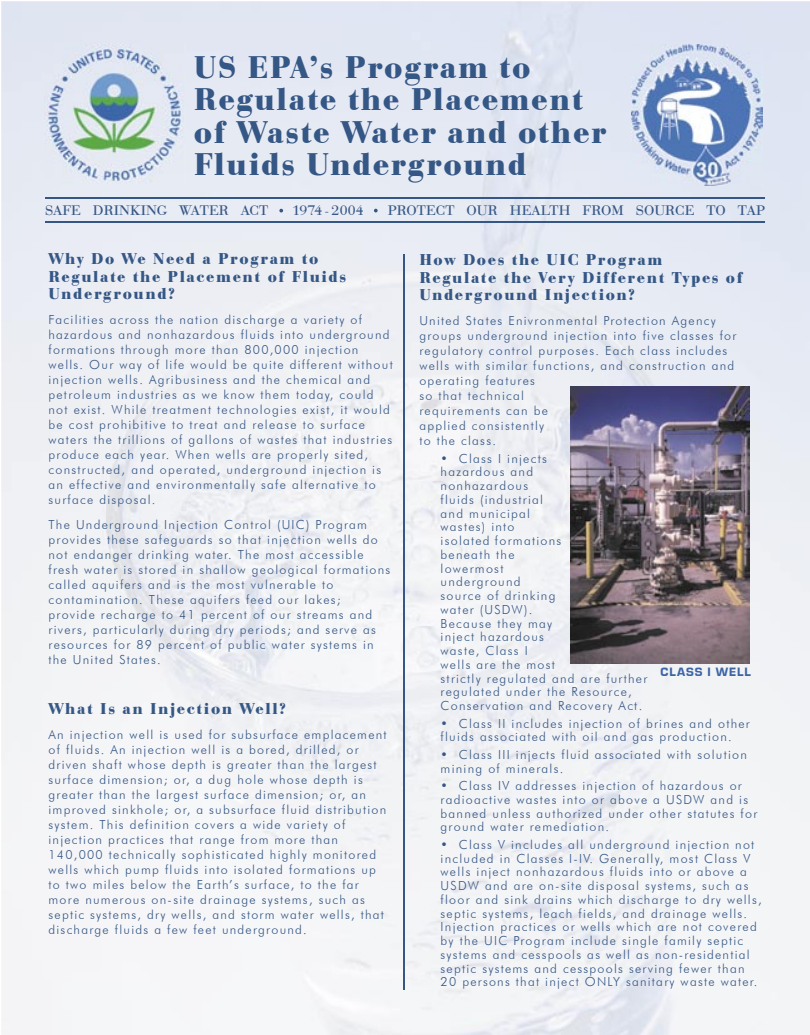
<style>
.page{position:relative;width:810px;height:1035px;background:#fff}
.page>*{position:absolute;margin:0;border:0;box-sizing:border-box;transform-origin:0 0}
.t1{font:700 32.5px/32.5px "Euro Bod T";letter-spacing:.05em;color:#355785}
.t2{font:700 16.25px/17.5px "Euro Bod T";letter-spacing:.1em;color:#355785}
.t3{font:14.38px "Euro Bod T";letter-spacing:.005em;color:#355785}
.t4{font:300 12.5px/15px "Futura BT";letter-spacing:.1em;color:#355785}
.t5{font:12.5px "Eurostile T Heav";letter-spacing:.075em;color:#3d64a6}
</style>
<div class="page">
<img style="left:1px;top:1px;width:809px;height:1034px">
<img style="left:631px;top:44px;width:132px;height:141px">
<img style="left:44px;top:44px;width:141px;height:141px">
<svg style="left:374px;top:209px;width:4px;height:3px"></svg>
<svg style="left:279px;top:209px;width:4px;height:3px"></svg>
<hr style="left:45px;top:198px;width:720px;height:1px;background:#355785">
<hr style="left:45px;top:222px;width:720px;height:1px;background:#355785">
<hr style="left:404px;top:254px;width:1px;height:736px;background:#355785">
<img style="left:570px;top:387px;width:180px;height:276px">
<h1 class="t1" style="left:194px;top:50px;width:414px">US EPA’s Program to<br>Regulate the Placement of Waste Water and other<br>Fluids Underground</h1>
<p class="t3" style="left:45px;top:202px;width:225px">SAFE DRINKING WATER ACT</p>
<p class="t3" style="left:292px;top:202px;width:73px">1974 - 2004</p>
<p class="t3" style="left:388px;top:202px;width:379px">PROTECT OUR HEALTH FROM SOURCE TO TAP</p>
<h2 class="t2" style="left:49px;top:250px;width:299px">Why Do We Need a Program to<br>Regulate the Placement of Fluids<br>Underground?</h2>
<p class="t4" style="left:49px;top:312px;width:346px">Facilities across the nation discharge a variety of hazardous and nonhazardous fluids into underground formations through more than 800,000 injection wells. Our way of life would be quite different without injection wells. Agribusiness and the chemical and petroleum industries as we know them today, could not exist. While treatment technologies exist, it would be cost prohibitive to treat and release to surface waters the trillions of gallons of wastes that industries produce each year. When wells are properly sited, constructed, and operated, underground injection is an effective and environmentally safe alternative to surface disposal.</p>
<p class="t4" style="left:49px;top:517px;width:343px">The Underground Injection Control (UIC) Program provides these safeguards so that injection wells do not endanger drinking water. The most accessible fresh water is stored in shallow geological formations called aquifers and is the most vulnerable to contamination. These aquifers feed our lakes; provide recharge to 41 percent of our streams and rivers, particularly during dry periods; and serve as resources for 89 percent of public water systems in the United States.</p>
<h2 class="t2" style="left:49px;top:700px;width:239px">What Is an Injection Well?</h2>
<p class="t4" style="left:49px;top:727px;width:340px">An injection well is used for subsurface emplacement of fluids. An injection well is a bored, drilled, or driven shaft whose depth is greater than the largest surface dimension; or, a dug hole whose depth is greater than the largest surface dimension; or, an improved sinkhole; or, a subsurface fluid distribution system. This definition covers a wide variety of injection practices that range from more than 140,000 technically sophisticated highly monitored wells which pump fluids into isolated formations up to two miles below the Earth’s surface, to the far more numerous on-site drainage systems, such as septic systems, dry wells, and storm water wells, that discharge fluids a few feet underground.</p>
<h2 class="t2" style="left:419px;top:251px;width:325px">How Does the UIC Program<br>Regulate the Very Different Types of<br>Underground Injection?</h2>
<p class="t4" style="left:419px;top:313px;width:318px">United States Enivronmental Protection Agency groups underground injection into five classes for regulatory control purposes. Each class includes wells with similar functions, and construction and operating features<br>so that technical<br>requirements can be<br>applied consistently<br>to the class.</p>
<p class="t4" style="left:441px;top:451px;width:208px;line-height:13.8px">• Class I injects<br>hazardous and<br>nonhazardous<br>fluids (industrial<br>and municipal<br>wastes) into<br>isolated formations<br>beneath the<br>lowermost<br>underground<br>source of drinking<br>water (USDW).<br>Because they may<br>inject hazardous<br>waste, Class I<br>wells are the most<br>strictly regulated and are further regulated under the Resource,<br>Conservation and Recovery Act.</p>
<p class="t4" style="left:441px;top:716px;width:311px;line-height:13.8px">• Class II includes injection of brines and other fluids associated with oil and gas production.</p>
<p class="t4" style="left:441px;top:747px;width:308px;line-height:13.8px">• Class III injects fluid associated with solution mining of minerals.</p>
<p class="t4" style="left:441px;top:779px;width:318px;line-height:13.8px">• Class IV addresses injection of hazardous or radioactive wastes into or above a USDW and is banned unless authorized under other statutes for ground water remediation.</p>
<p class="t4" style="left:441px;top:837px;width:323px;line-height:13.8px">• Class V includes all underground injection not included in Classes I-IV. Generally, most Class V wells inject nonhazardous fluids into or above a USDW and are on-site disposal systems, such as floor and sink drains which discharge to dry wells, septic systems, leach fields, and drainage wells.<br>Injection practices or wells which are not covered by the UIC Program include single family septic systems and cesspools as well as non-residential septic systems and cesspools serving fewer than 20 persons that inject ONLY sanitary waste water.</p>
<p class="t5" style="left:661px;top:665px;width:92px">CLASS I WELL</p>
</div>
